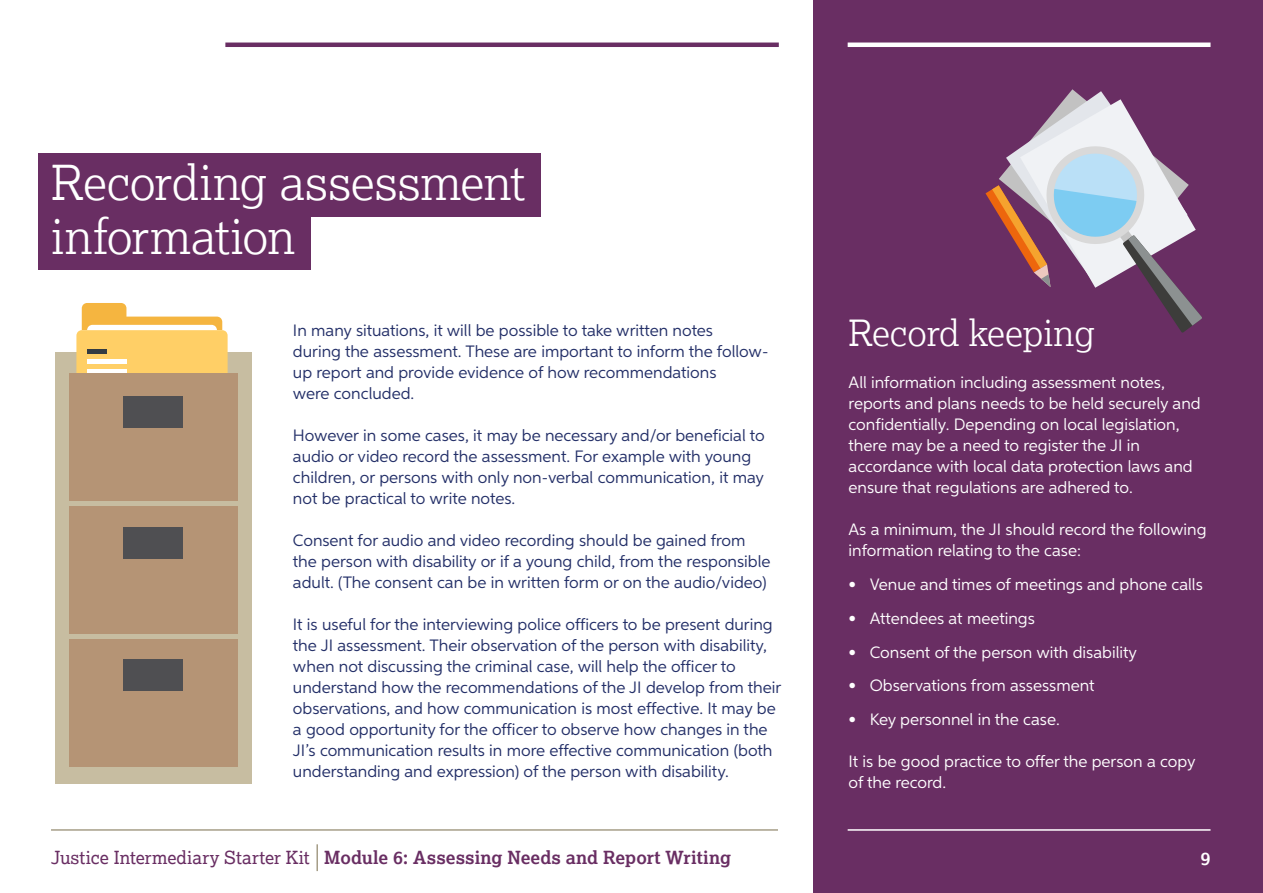
<style>
.page{position:relative;width:1263px;height:893px;background:#fff}
.page>*{position:absolute;margin:0;border:0;box-sizing:border-box;transform-origin:0 0}
.t1{font:300 48px/54px "Lexia";letter-spacing:-.01em;color:#fff}
.t2{font:300 36px "Lexia";color:#fff}
.t3{font:700 18px "Lexia";color:#692e63}
.t4{font:700 18px "Lexia";color:#fff}
.t5{font:16.5px/21px "Aspira";color:#232f68}
.t6{font:16.5px/21px "Aspira";color:#fff}
.s1{font-weight:400}
</style>
<div class="page">
<hr style="left:51px;top:829px;width:1161px;height:2px;background:#a69e88">
<hr style="left:316px;top:844px;width:2px;height:27px;background:#a69e88">
<div style="left:38px;top:206px;width:272px;height:64px;background:#692e63"></div>
<div style="left:779px;top:810px;width:59px;height:41px;background:#fff"></div>
<hr style="left:225px;top:43px;width:554px;height:4px;background:#692e63">
<div style="left:38px;top:153px;width:503px;height:64px;background:#692e63"></div>
<div style="left:814px;top:0;width:449px;height:893px;background:#692e63"></div>
<hr style="left:848px;top:43px;width:362px;height:4px;background:#fff">
<hr style="left:848px;top:829px;width:362px;height:2px;background:#fff">
<div style="left:55px;top:352px;width:196px;height:431px;background:#c7bda1"></div>
<div style="left:69px;top:506px;width:169px;height:128px;background:#b59475"></div>
<div style="left:69px;top:639px;width:169px;height:128px;background:#b59475"></div>
<div style="left:123px;top:527px;width:60px;height:32px;background:#4f4f52"></div>
<div style="left:123px;top:659px;width:60px;height:32px;background:#4f4f52"></div>
<svg style="left:985px;top:89px;width:217px;height:244px"></svg>
<svg style="left:76px;top:303px;width:152px;height:70px"></svg>
<div style="left:87px;top:369px;width:39px;height:5px;background:#fff"></div>
<div style="left:87px;top:359px;width:39px;height:5px;background:#fff"></div>
<div style="left:87px;top:349px;width:20px;height:5px;background:#333b42"></div>
<div style="left:69px;top:373px;width:169px;height:127px;background:#b59475"></div>
<div style="left:123px;top:397px;width:60px;height:31px;background:#4f4f52"></div>
<h1 class="t1" style="left:51px;top:154px;width:476px">Recording assessment information</h1>
<p class="t5" style="left:293px;top:320px;width:477px">In many situations, it will be possible to take written notes<br>during the assessment. These are important to inform the follow&shy;up report and provide evidence of how recommendations<br>were concluded.</p>
<p class="t5" style="left:293px;top:425px;width:473px">However in some cases, it may be necessary and/or beneficial to audio or video record the assessment. For example with young children, or persons with only non-verbal communication, it may not be practical to write notes.</p>
<p class="t5" style="left:293px;top:530px;width:479px">Consent for audio and video recording should be gained from the person with disability or if a young child, from the responsible adult. (The consent can be in written form or on the audio/video)</p>
<p class="t5" style="left:293px;top:614px;width:490px">It is useful for the interviewing police officers to be present during the JI assessment. Their observation of the person with disability, when not discussing the criminal case, will help the officer to understand how the recommendations of the JI develop from their observations, and how communication is most effective. It may be a good opportunity for the officer to observe how changes in the JI’s communication results in more effective communication (both understanding and expression) of the person with disability.</p>
<p class="t3" style="left:51px;top:846px;width:682px"><span class="s1">Justice Intermediary Starter Kit</span> Module 6: Assessing Needs and Report Writing</p>
<h2 class="t2" style="left:848px;top:310px;width:248px">Record keeping</h2>
<p class="t6" style="left:848px;top:372px;width:354px">All information including assessment notes, reports and plans needs to be held securely and confidentially. Depending on local legislation, there may be a need to register the JI in accordance with local data protection laws and ensure that regulations are adhered to.</p>
<p class="t6" style="left:848px;top:519px;width:359px">As a minimum, the JI should record the following information relating to the case:</p>
<p class="t6" style="left:848px;top:574px;width:356px">• Venue and times of meetings and phone calls</p>
<p class="t6" style="left:848px;top:607px;width:188px">• Attendees at meetings</p>
<p class="t6" style="left:848px;top:641px;width:290px">• Consent of the person with disability</p>
<p class="t6" style="left:848px;top:675px;width:247px">• Observations from assessment</p>
<p class="t6" style="left:848px;top:709px;width:213px">• Key personnel in the case.</p>
<p class="t6" style="left:848px;top:751px;width:348px">It is be good practice to offer the person a copy of the record.</p>
<p class="t4" style="left:1201px;top:847px;width:11px">9</p>
</div>
